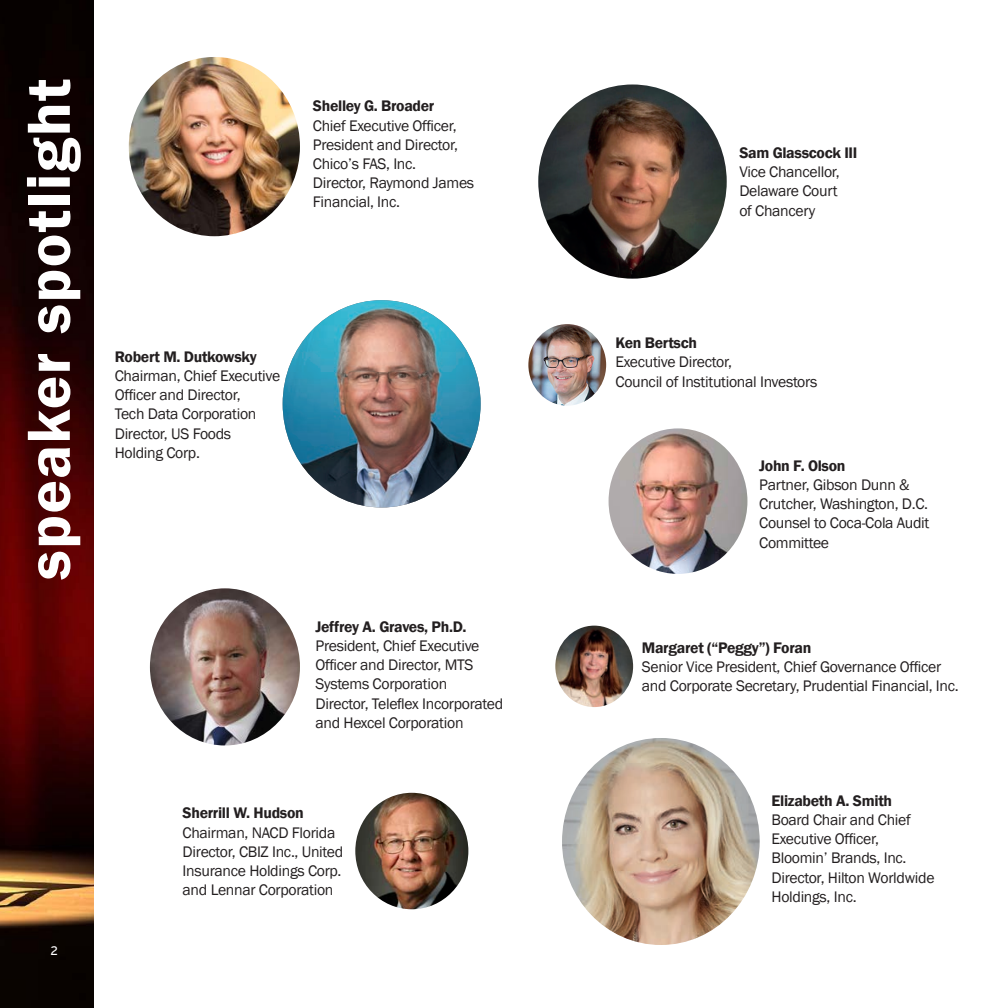
<style>
.page{position:relative;width:1008px;height:1008px;background:#fff}
.page>*{position:absolute;margin:0;border:0;box-sizing:border-box;transform-origin:0 0}
.t1{font:600 63px "Franklin Gothic";letter-spacing:.02em;color:#fff}
.t2{font:15.75px/19.2px "Franklin Gothic";letter-spacing:-.02em;color:#231f20}
.t3{font:12.25px "EY Interstate";color:#fff}
.s1{font-weight:600}
</style>
<div class="page">
<img style="left:0;top:0;width:93px;height:1008px">
<img style="left:528px;top:324px;width:78px;height:82px">
<img style="left:283px;top:300px;width:198px;height:208px">
<img style="left:562px;top:738px;width:198px;height:207px">
<img style="left:609px;top:428px;width:138px;height:146px">
<img style="left:129px;top:57px;width:171px;height:179px">
<img style="left:538px;top:84px;width:189px;height:195px">
<img style="left:355px;top:793px;width:113px;height:116px">
<img style="left:150px;top:588px;width:150px;height:158px">
<img style="left:555px;top:626px;width:78px;height:81px">
<h2 class="t1" style="left:10px;top:580px;width:503px;rotate:-90deg">speaker spotlight</h2>
<p class="t3" style="left:50px;top:942px;width:9px">2</p>
<p class="t2" style="left:313px;top:97px;width:163px"><span class="s1">Shelley G. Broader<br></span>Chief Executive Officer,<br>President and Director,<br>Chico’s FAS, Inc.<br>Director, Raymond James<br>Financial, Inc.</p>
<p class="t2" style="left:115px;top:347px;width:167px"><span class="s1">Robert M. Dutkowsky<br></span>Chairman, Chief Executive<br>Officer and Director,<br>Tech Data Corporation<br>Director, US Foods<br>Holding Corp.</p>
<p class="t2" style="left:316px;top:617px;width:189px"><span class="s1">Jeffrey A. Graves, Ph.D.<br></span>President, Chief Executive<br>Officer and Director, MTS<br>Systems Corporation<br>Director, Teleflex Incorporated and Hexcel Corporation</p>
<p class="t2" style="left:183px;top:804px;width:162px"><span class="s1">Sherrill W. Hudson<br></span>Chairman, NACD Florida<br>Director, CBIZ Inc., United<br>Insurance Holdings Corp. and Lennar Corporation</p>
<p class="t2" style="left:739px;top:143px;width:120px"><span class="s1">Sam Glasscock III<br></span>Vice Chancellor,<br>Delaware Court<br>of Chancery</p>
<p class="t2" style="left:616px;top:333px;width:203px"><span class="s1">Ken Bertsch<br></span>Executive Director,<br>Council of Institutional Investors</p>
<p class="t2" style="left:759px;top:456px;width:172px"><span class="s1">John F. Olson<br></span>Partner, Gibson Dunn &amp;<br>Crutcher, Washington, D.C.<br>Counsel to Coca-Cola Audit<br>Committee</p>
<p class="t2" style="left:642px;top:638px;width:318px"><span class="s1">Margaret (“Peggy”) Foran<br></span>Senior Vice President, Chief Governance Officer and Corporate Secretary, Prudential Financial, Inc.</p>
<p class="t2" style="left:772px;top:791px;width:165px"><span class="s1">Elizabeth A. Smith<br></span>Board Chair and Chief<br>Executive Officer,<br>Bloomin’ Brands, Inc.<br>Director, Hilton Worldwide<br>Holdings, Inc.</p>
</div>
